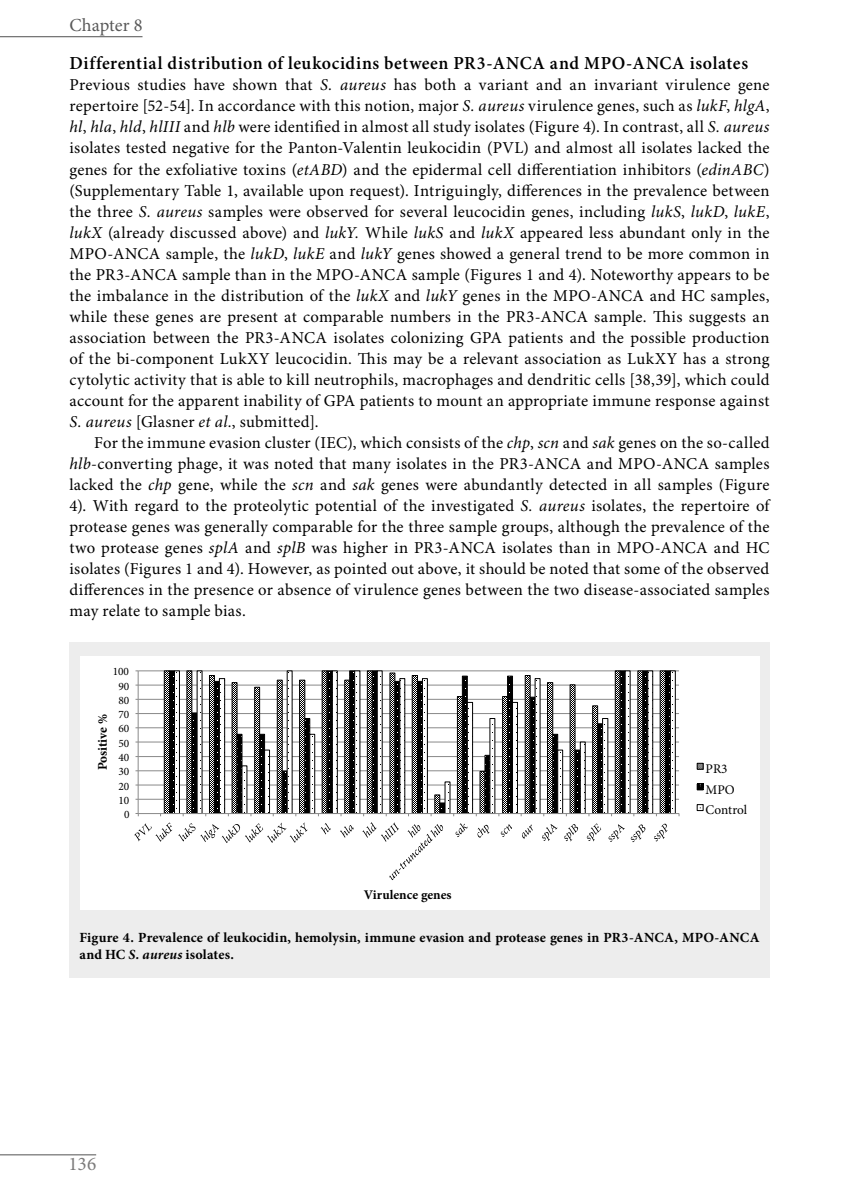
<style>
.page{position:relative;width:844px;height:1191px;background:#fff}
.page>*{position:absolute;margin:0;border:0;box-sizing:border-box;transform-origin:0 0}
.t1{font:19.25px "Minion Pro";color:#7c7b7b}
.t2{font:600 18.38px "Minion Pro";letter-spacing:.035em;color:#000}
.t3{font:18.38px "Minion Pro";color:#595959}
.t4{font:16.62px/21px "Minion Pro";letter-spacing:.015em;color:#000;text-align:justify}
.t5{font:700 14px/17.5px "Minion Pro";letter-spacing:.015em;color:#000}
.t6{font:700 13.3px "Minion Pro";color:#000}
.t7{font:13.3px/20.7px "Minion Pro";letter-spacing:-.005em;color:#000}
.t8{font:11.38px "Minion Pro";color:#000}
.s1{font-style:italic}
</style>
<div class="page">
<hr style="left:0;top:1154px;width:96px;height:1px;background:#595959">
<div style="left:69px;top:641px;width:700px;height:336px;background:#ededed"></div>
<div style="left:80px;top:656px;width:680px;height:254px;background:#fff"></div>
<hr style="left:138px;top:799px;width:540px;height:1px;background:#898989">
<hr style="left:138px;top:784px;width:540px;height:1px;background:#898989">
<hr style="left:138px;top:770px;width:540px;height:1px;background:#898989">
<hr style="left:138px;top:756px;width:540px;height:1px;background:#898989">
<hr style="left:138px;top:741px;width:540px;height:1px;background:#898989">
<hr style="left:138px;top:727px;width:540px;height:1px;background:#898989">
<hr style="left:138px;top:713px;width:540px;height:1px;background:#898989">
<hr style="left:138px;top:699px;width:540px;height:1px;background:#898989">
<hr style="left:138px;top:684px;width:540px;height:1px;background:#898989">
<hr style="left:138px;top:670px;width:540px;height:1px;background:#898989">
<svg style="left:174px;top:670px;width:501px;height:143px"></svg>
<hr style="left:138px;top:671px;width:1px;height:142px;background:#898989">
<hr style="left:138px;top:813px;width:541px;height:1px;background:#898989">
<svg style="left:134px;top:822px;width:38px;height:19px"></svg>
<svg style="left:178px;top:822px;width:129px;height:21px"></svg>
<svg style="left:320px;top:823px;width:10px;height:11px"></svg>
<svg style="left:340px;top:825px;width:13px;height:12px"></svg>
<svg style="left:362px;top:822px;width:81px;height:58px"></svg>
<svg style="left:455px;top:823px;width:12px;height:14px"></svg>
<svg style="left:477px;top:824px;width:12px;height:14px"></svg>
<svg style="left:500px;top:824px;width:12px;height:13px"></svg>
<svg style="left:522px;top:824px;width:10px;height:14px"></svg>
<svg style="left:542px;top:824px;width:15px;height:17px"></svg>
<svg style="left:564px;top:824px;width:14px;height:17px"></svg>
<svg style="left:586px;top:823px;width:15px;height:18px"></svg>
<svg style="left:608px;top:824px;width:16px;height:18px"></svg>
<svg style="left:630px;top:824px;width:15px;height:18px"></svg>
<svg style="left:654px;top:823px;width:13px;height:18px"></svg>
<div style="left:696px;top:763px;width:7px;height:6px;border:1px solid #000"></div>
<div style="left:696px;top:783px;width:7px;height:7px;border:1px solid #000"></div>
<div style="left:696px;top:804px;width:7px;height:7px;border:1px solid #000"></div>
<hr style="left:0;top:36px;width:142px;height:1px;background:#595959">
<p class="t3" style="left:69px;top:14px;width:74px">Chapter 8</p>
<p class="t2" style="left:69px;top:53px;width:680px">Differential distribution of leukocidins between PR3-ANCA and MPO-ANCA isolates</p>
<p class="t4" style="left:69px;top:75px;width:701px">Previous studies have shown that <span class="s1">S. aureus</span> has both a variant and an invariant virulence gene repertoire [52-54]. In accordance with this notion, major <span class="s1">S. aureus</span> virulence genes, such as <span class="s1">lukF</span>, <span class="s1">hlgA</span>, <span class="s1">hl</span>, <span class="s1">hla</span>, <span class="s1">hld</span>, <span class="s1">hlIII</span> and <span class="s1">hlb</span> were identified in almost all study isolates (Figure 4). In contrast, all <span class="s1">S. aureus </span>isolates tested negative for the Panton-Valentin leukocidin (PVL) and almost all isolates lacked the genes for the exfoliative toxins (<span class="s1">etABD</span>) and the epidermal cell differentiation inhibitors (<span class="s1">edinABC</span>) (Supplementary Table 1, available upon request). Intriguingly, differences in the prevalence between the three <span class="s1">S. aureus</span> samples were observed for several leucocidin genes, including <span class="s1">lukS</span>, <span class="s1">lukD</span>, <span class="s1">lukE</span>, <span class="s1">lukX</span> (already discussed above) and <span class="s1">lukY.</span> While <span class="s1">lukS</span> and <span class="s1">lukX</span> appeared less abundant only in the MPO-ANCA sample, the <span class="s1">lukD</span>, <span class="s1">lukE</span> and <span class="s1">lukY</span> genes showed a general trend to be more common in the PR3-ANCA sample than in the MPO-ANCA sample (Figures 1 and 4). Noteworthy appears to be the imbalance in the distribution of the <span class="s1">lukX</span> and <span class="s1">lukY</span> genes in the MPO-ANCA and HC samples, while these genes are present at comparable numbers in the PR3-ANCA sample. This suggests an association between the PR3-ANCA isolates colonizing GPA patients and the possible production of the bi-component LukXY leucocidin. This may be a relevant association as LukXY has a strong cytolytic activity that is able to kill neutrophils, macrophages and dendritic cells [38,39], which could account for the apparent inability of GPA patients to mount an appropriate immune response against <span class="s1">S. aureus</span> [Glasner <span class="s1">et al.</span>, submitted].</p>
<p class="t4" style="left:69px;top:432px;width:701px;text-indent:25px">For the immune evasion cluster (IEC), which consists of the <span class="s1">chp</span>, <span class="s1">scn</span> and <span class="s1">sak</span> genes on the so-called <span class="s1">hlb</span>-converting phage, it was noted that many isolates in the PR3-ANCA and MPO-ANCA samples lacked the <span class="s1">chp</span> gene, while the <span class="s1">scn</span> and <span class="s1">sak</span> genes were abundantly detected in all samples (Figure 4). With regard to the proteolytic potential of the investigated <span class="s1">S. aureus</span> isolates, the repertoire of protease genes was generally comparable for the three sample groups, although the prevalence of the two protease genes <span class="s1">splA</span> and <span class="s1">splB</span> was higher in PR3-ANCA isolates than in MPO-ANCA and HC isolates (Figures 1 and 4). However, as pointed out above, it should be noted that some of the observed differences in the presence or absence of virulence genes between the two disease-associated samples may relate to sample bias.</p>
<p class="t8" style="left:113px;top:664px;width:18px">100</p>
<p class="t8" style="left:118px;top:678px;width:12px">90</p>
<p class="t6" style="left:93px;top:770px;width:58px;rotate:-90deg">Positive %</p>
<p class="t8" style="left:118px;top:692px;width:12px">80</p>
<p class="t8" style="left:118px;top:707px;width:12px">70</p>
<p class="t8" style="left:118px;top:721px;width:12px">60</p>
<p class="t8" style="left:118px;top:735px;width:12px">50</p>
<p class="t8" style="left:118px;top:749px;width:12px">40</p>
<p class="t8" style="left:118px;top:764px;width:12px">30</p>
<p class="t8" style="left:118px;top:778px;width:12px">20</p>
<p class="t8" style="left:118px;top:792px;width:12px">10</p>
<p class="t8" style="left:124px;top:807px;width:7px">0</p>
<p class="t6" style="left:364px;top:885px;width:89px">Virulence genes</p>
<p class="t7" style="left:705px;top:758px;width:43px">PR3<br>MPO<br>Control</p>
<p class="t5" style="left:79px;top:929px;width:681px">Figure 4. Prevalence of leukocidin, hemolysin, immune evasion and protease genes in PR3-ANCA, MPO-ANCA and HC <span class="s1">S. aureus</span> isolates.</p>
<p class="t1" style="left:68px;top:1152px;width:30px">136</p>
</div>
